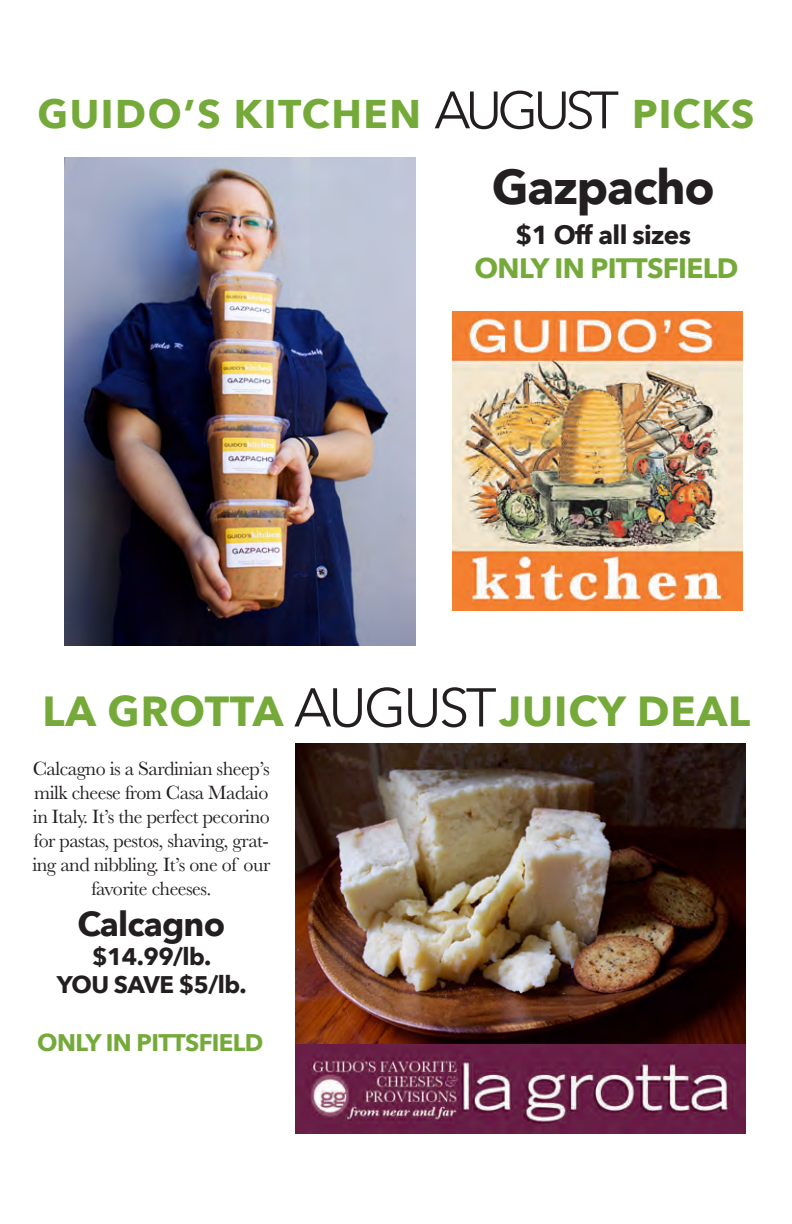
<style>
.page{position:relative;width:792px;height:1224px;background:#fff}
.page>*{position:absolute;margin:0;border:0;box-sizing:border-box;transform-origin:0 0}
.t1{font:700 48px "Avenir Next";letter-spacing:-.025em;color:#231f20}
.t2{font:700 42px "Avenir Next";letter-spacing:.02em;color:#75aa3a}
.t3{font:700 40px "Avenir Next";letter-spacing:.04em;color:#75aa3a}
.t4{font:700 34px "Avenir Next";letter-spacing:-.025em;color:#231f20}
.t5{font:700 28px "Avenir Next";letter-spacing:-.025em;color:#75aa3a}
.t6{font:700 26px "Avenir Next";letter-spacing:-.025em;color:#231f20}
.t7{font:700 24px "Avenir Next";letter-spacing:-.025em;color:#231f20}
.t8{font:700 24px "Avenir Next";letter-spacing:-.025em;color:#75aa3a}
.t9{font:20px/24px "Baskerville";letter-spacing:-.025em;color:#231f20;text-align:center}
.s1{font-weight:400;font-size:52px;color:#231f20}
.s2{font-weight:400;font-size:54px;color:#231f20}
</style>
<div class="page">
<img style="left:65px;top:158px;width:350px;height:488px">
<img style="left:295px;top:744px;width:451px;height:389px">
<img style="left:453px;top:311px;width:289px;height:300px">
<p class="t3" style="left:37px;top:80px;width:719px">GUIDO’S KITCHEN <span class="s1">AUGUST</span> PICKS</p>
<p class="t1" style="left:492px;top:146px;width:225px">Gazpacho</p>
<p class="t6" style="left:516px;top:213px;width:177px">$1 Off all sizes</p>
<p class="t5" style="left:474px;top:244px;width:266px">ONLY IN PITTSFIELD</p>
<p class="t2" style="left:43px;top:675px;width:709px">LA GROTTA <span class="s2">AUGUST</span>JUICY DEAL</p>
<p class="t9" style="left:32px;top:757px;width:240px">Calcagno is a Sardinian sheep’s milk cheese from Casa Madaio in Italy. It’s the perfect pecorino for pastas, pestos, shaving, grat&shy;ing and nibbling. It’s one of our favorite cheeses.</p>
<p class="t4" style="left:78px;top:894px;width:149px">Calcagno</p>
<p class="t7" style="left:92px;top:935px;width:121px">$14.99/lb.</p>
<p class="t7" style="left:57px;top:964px;width:191px">YOU SAVE $5/lb.</p>
<p class="t8" style="left:37px;top:1022px;width:228px">ONLY IN PITTSFIELD</p>
</div>
